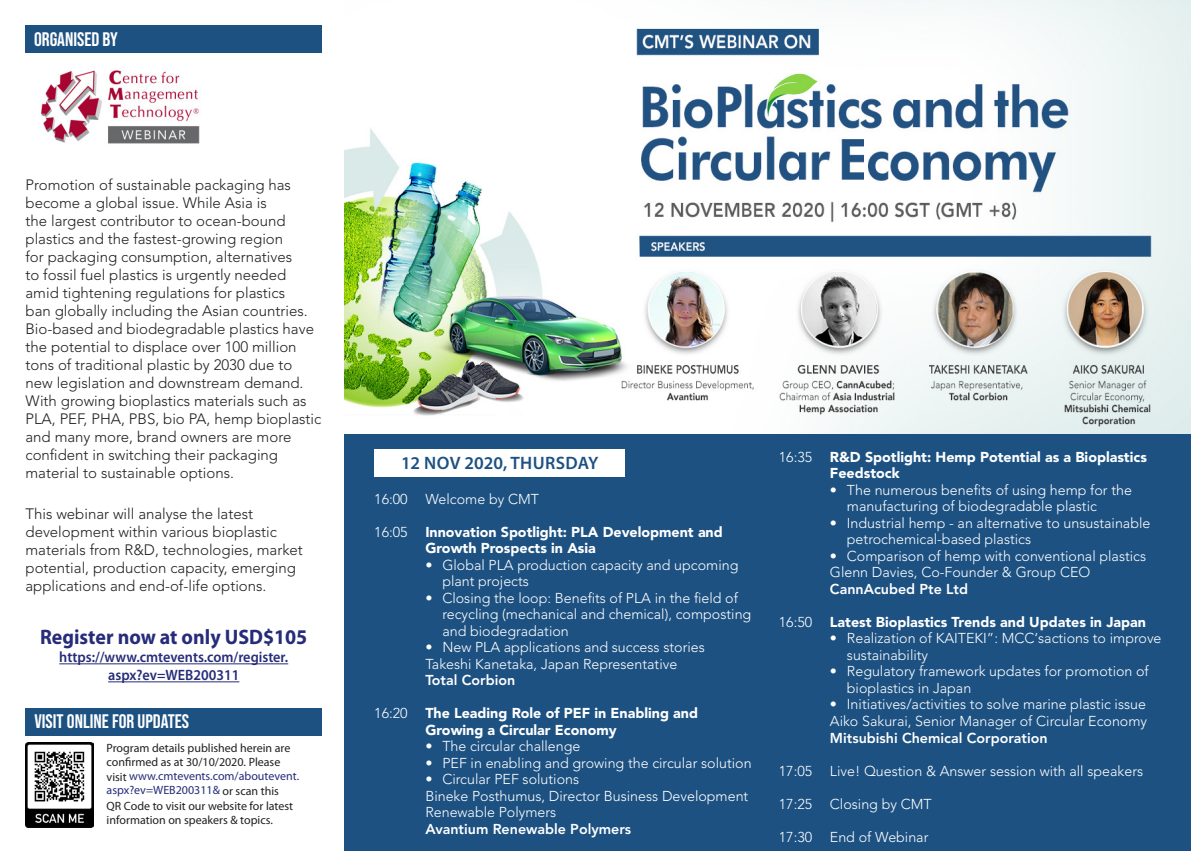
<style>
.page{position:relative;width:1191px;height:851px;background:#fff}
.page>*{position:absolute;margin:0;border:0;box-sizing:border-box;transform-origin:0 0}
.t1{font:700 21px "Myriad Pro";color:#262c79;scale:.95 1}
.t2{font:19.5px "Bebas Neue";color:#fff}
.t3{font:600 18px "Myriad Pro";letter-spacing:.015em;color:#1c5182}
.Bullet{font:300 15px/18px "Avenir LT Std";color:#231f20}
.t4{font:600 15px/18px "Myriad Pro";color:#262c79;text-align:center;scale:.95 1}
.t5{font:300 14.25px/16.5px "Avenir LT Std";color:#fff}
.t6{font:900 14.25px/16.5px "Avenir LT Std";color:#fff}
.t7{font:800 14.25px "Avenir LT Std";color:#fff}
.t8{font:12px/14.4px "Myriad Pro";color:#231f20}
.s1{color:#262c79}
.s2{font-weight:300}
</style>
<div class="page">
<img style="left:344px;top:0;width:847px;height:434px">
<div style="left:344px;top:434px;width:847px;height:416px;background:#1c5182"></div>
<div style="left:374px;top:448px;width:251px;height:28px;background:#fff"></div>
<hr style="left:59px;top:663px;width:229px;height:1px;background:#262c79">
<hr style="left:108px;top:681px;width:131px;height:1px;background:#262c79">
<img style="left:41px;top:70px;width:159px;height:74px">
<div style="left:26px;top:26px;width:296px;height:27px;background:#1c5182"></div>
<div style="left:26px;top:707px;width:296px;height:28px;background:#1c5182"></div>
<img style="left:26px;top:742px;width:68px;height:85px">
<p class="t2" style="left:34px;top:28px;width:85px">ORGANISED BY</p>
<p class="Bullet" style="left:26px;top:176px;width:297px">Promotion of sustainable packaging has become a global issue. While Asia is<br>the largest contributor to ocean-bound plastics and the fastest-growing region<br>for packaging consumption, alternatives<br>to fossil fuel plastics is urgently needed amid tightening regulations for plastics<br>ban globally including the Asian countries.<br>Bio-based and biodegradable plastics have the potential to displace over 100 million tons of traditional plastic by 2030 due to new legislation and downstream demand.<br>With growing bioplastics materials such as PLA, PEF, PHA, PBS, bio PA, hemp bioplastic and many more, brand owners are more confident in switching their packaging material to sustainable options.</p>
<p class="Bullet" style="left:26px;top:504px;width:279px">This webinar will analyse the latest development within various bioplastic materials from R&amp;D, technologies, market potential, production capacity, emerging applications and end-of-life options.</p>
<p class="t1" style="left:40px;top:623px;width:283px">Register now at only USD$105</p>
<p class="t4" style="left:59px;top:647px;width:242px">https://www.cmtevents.com/register. aspx?ev=WEB200311</p>
<p class="t2" style="left:34px;top:710px;width:156px">VISIT ONLINE FOR UPDATES</p>
<p class="t8" style="left:107px;top:740px;width:194px">Program details published herein are confirmed as at 30/10/2020. Please visit <span class="s1">www.cmtevents.com/aboutevent. aspx?ev=WEB200311&amp;</span> or scan this<br>QR Code to visit our website for latest information on speakers &amp; topics.</p>
<p class="t3" style="left:401px;top:452px;width:199px">12 NOV 2020, THURSDAY</p>
<p class="t5" style="left:374px;top:490px;width:166px">16:00 Welcome by CMT</p>
<p class="t6" style="left:425px;top:523px;width:299px;text-indent:-51px"><span class="s2">16:05</span> Innovation Spotlight: PLA Development and<br>Growth Prospects in Asia</p>
<p class="t5" style="left:442px;top:556px;width:297px;text-indent:-17px">• Global PLA production capacity and upcoming plant projects</p>
<p class="t5" style="left:425px;top:589px;width:314px">• Closing the loop: Benefits of PLA in the field of</p>
<p class="t5" style="left:442px;top:606px;width:310px">recycling (mechanical and chemical), composting and biodegradation</p>
<p class="t5" style="left:425px;top:639px;width:281px">• New PLA applications and success stories</p>
<p class="t5" style="left:425px;top:655px;width:253px">Takeshi Kanetaka, Japan Representative</p>
<p class="t7" style="left:425px;top:671px;width:91px">Total Corbion</p>
<p class="t6" style="left:374px;top:705px;width:325px"><span class="s2">16:20</span> The Leading Role of PEF in Enabling and</p>
<p class="t6" style="left:425px;top:721px;width:193px">Growing a Circular Economy</p>
<p class="t5" style="left:425px;top:738px;width:157px">• The circular challenge</p>
<p class="t5" style="left:425px;top:754px;width:328px">• PEF in enabling and growing the circular solution</p>
<p class="t5" style="left:425px;top:771px;width:155px">• Circular PEF solutions</p>
<p class="t5" style="left:425px;top:787px;width:324px">Bineke Posthumus, Director Business Development<br>Renewable Polymers</p>
<p class="t7" style="left:425px;top:820px;width:207px">Avantium Renewable Polymers</p>
<p class="t6" style="left:830px;top:448px;width:318px;text-indent:-51px"><span class="s2">16:35</span> R&amp;D Spotlight: Hemp Potential as a Bioplastics<br>Feedstock</p>
<p class="t5" style="left:847px;top:481px;width:286px;text-indent:-17px">• The numerous benefits of using hemp for the manufacturing of biodegradable plastic</p>
<p class="t5" style="left:847px;top:514px;width:305px;text-indent:-17px">• Industrial hemp - an alternative to unsustainable petrochemical-based plastics</p>
<p class="t5" style="left:830px;top:547px;width:318px">• Comparison of hemp with conventional plastics</p>
<p class="t5" style="left:830px;top:564px;width:262px">Glenn Davies, Co-Founder &amp; Group CEO</p>
<p class="t7" style="left:830px;top:580px;width:140px">CannAcubed Pte Ltd</p>
<p class="t6" style="left:779px;top:613px;width:368px"><span class="s2">16:50</span> Latest Bioplastics Trends and Updates in Japan</p>
<p class="t5" style="left:847px;top:630px;width:316px;text-indent:-17px">• Realization of KAITEKI”: MCC‘sactions to improve sustainability</p>
<p class="t5" style="left:847px;top:663px;width:303px;text-indent:-17px">• Regulatory framework updates for promotion of bioplastics in Japan</p>
<p class="t5" style="left:830px;top:696px;width:319px">• Initiatives/activities to solve marine plastic issue<br>Aiko Sakurai, Senior Manager of Circular Economy</p>
<p class="t7" style="left:830px;top:729px;width:219px">Mitsubishi Chemical Corporation</p>
<p class="t5" style="left:779px;top:762px;width:366px">17:05 Live! Question &amp; Answer session with all speakers</p>
<p class="t5" style="left:779px;top:795px;width:154px">17:25 Closing by CMT</p>
<p class="t5" style="left:779px;top:828px;width:151px">17:30 End of Webinar</p>
</div>
